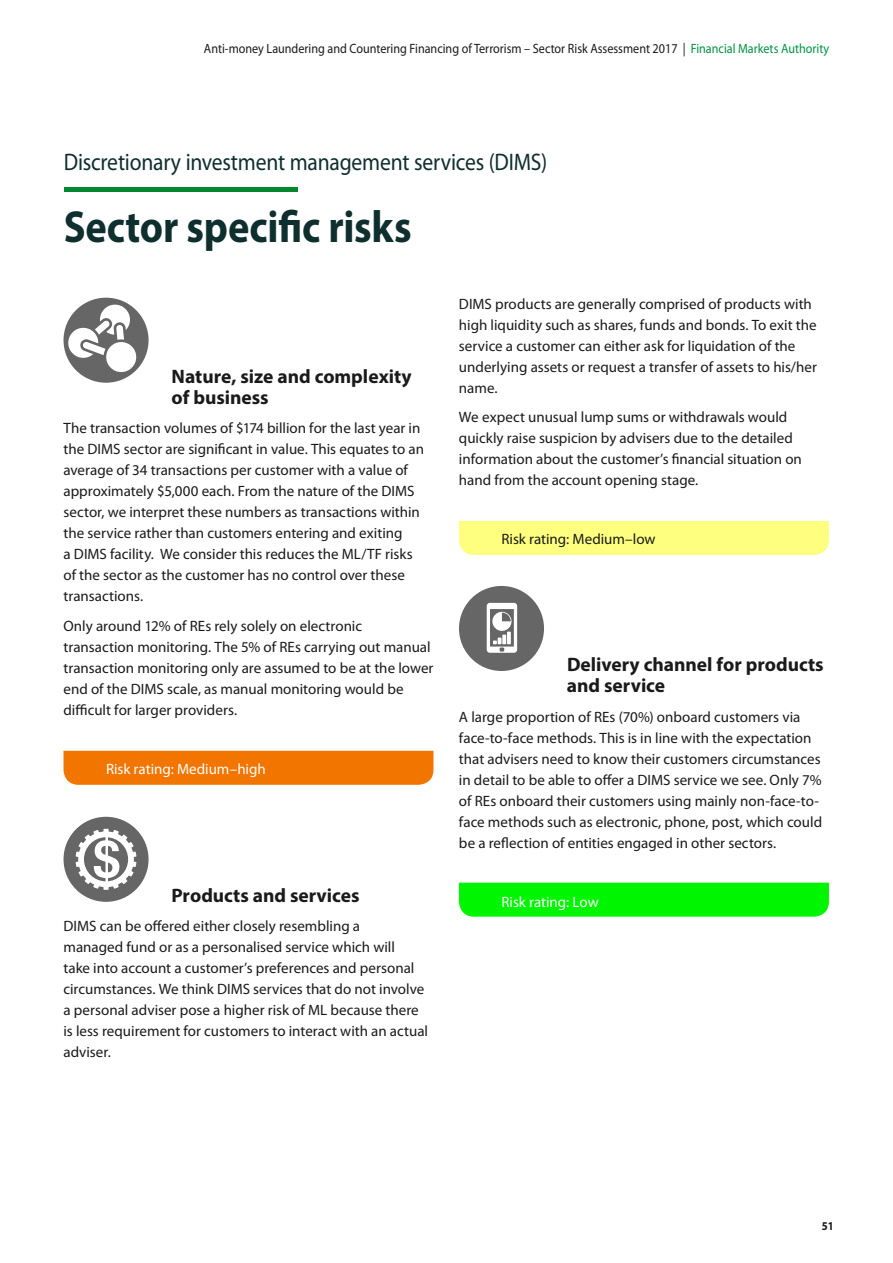
<style>
.page{position:relative;width:893px;height:1263px;background:#fff}
.page>*{position:absolute;margin:0;border:0;box-sizing:border-box;transform-origin:0 0}
.t1{font:700 45px "Myriad Pro";letter-spacing:-.005em;color:#0f2e2e;scale:.9 1}
.t2{font:24px "Myriad Pro";letter-spacing:-.01em;color:#0f2e2e;scale:.9 1}
.t3{font:700 19.5px/21px "Myriad Pro";color:#1a1a1a}
.t4{font:15px/21px "Myriad Pro";color:#1a1a1a}
.t5{font:15px "Myriad Pro";letter-spacing:-.005em;color:#fff}
.t6{font:13.5px "Myriad Pro";color:#1a1a1a;scale:.9 1}
.t7{font:700 12px "Myriad Pro";color:#1a1a1a;scale:.9 1}
.s1{color:#009345}
</style>
<div class="page">
<hr style="left:64px;top:187px;width:234px;height:4px;background:#008730">
<div style="left:459px;top:883px;width:370px;height:34px;background:#00f500"></div>
<div style="left:459px;top:521px;width:370px;height:34px;background:#ffff7f"></div>
<div style="left:64px;top:751px;width:369px;height:34px;background:#f27500"></div>
<svg style="left:64px;top:298px;width:85px;height:85px"></svg>
<svg style="left:68px;top:305px;width:68px;height:67px"></svg>
<div style="left:64px;top:817px;width:85px;height:85px;background:#666;border-radius:50%"></div>
<svg style="left:76px;top:829px;width:60px;height:61px"></svg>
<div style="left:459px;top:586px;width:85px;height:85px;background:#666;border-radius:50%"></div>
<svg style="left:487px;top:603px;width:30px;height:50px"></svg>
<p class="t6" style="left:204px;top:43px;width:696px">Anti-money Laundering and Countering Financing of Terrorism – Sector Risk Assessment 2017 | <span class="s1">Financial Markets Authority</span></p>
<h2 class="t2" style="left:64px;top:152px;width:539px">Discretionary investment management services (DIMS)</h2>
<h1 class="t1" style="left:64px;top:210px;width:388px">Sector specific risks</h1>
<h3 class="t3" style="left:172px;top:367px;width:242px">Nature, size and complexity of business</h3>
<p class="t4" style="left:64px;top:419px;width:362px">The transaction volumes of $174 billion for the last year in the DIMS sector are significant in value. This equates to an average of 34 transactions per customer with a value of approximately $5,000 each. From the nature of the DIMS sector, we interpret these numbers as transactions within the service rather than customers entering and exiting<br>a DIMS facility. We consider this reduces the ML/TF risks of the sector as the customer has no control over these transactions.</p>
<p class="t4" style="left:64px;top:616px;width:371px">Only around 12% of REs rely solely on electronic transaction monitoring. The 5% of REs carrying out manual transaction monitoring only are assumed to be at the lower end of the DIMS scale, as manual monitoring would be difficult for larger providers.</p>
<p class="t5" style="left:106px;top:762px;width:161px">Risk rating: Medium–high</p>
<h3 class="t3" style="left:172px;top:886px;width:190px">Products and services</h3>
<p class="t4" style="left:64px;top:917px;width:366px">DIMS can be offered either closely resembling a<br>managed fund or as a personalised service which will<br>take into account a customer’s preferences and personal circumstances. We think DIMS services that do not involve a personal adviser pose a higher risk of ML because there is less requirement for customers to interact with an actual adviser.</p>
<p class="t4" style="left:459px;top:295px;width:360px">DIMS products are generally comprised of products with high liquidity such as shares, funds and bonds. To exit the service a customer can either ask for liquidation of the underlying assets or request a transfer of assets to his/her name.</p>
<p class="t4" style="left:459px;top:408px;width:344px">We expect unusual lump sums or withdrawals would quickly raise suspicion by advisers due to the detailed information about the customer’s financial situation on hand from the account opening stage.</p>
<p class="t4" style="left:501px;top:530px;width:156px">Risk rating: Medium–low</p>
<h3 class="t3" style="left:567px;top:656px;width:258px">Delivery channel for products and service</h3>
<p class="t4" style="left:459px;top:707px;width:365px">A large proportion of REs (70%) onboard customers via face-to-face methods. This is in line with the expectation that advisers need to know their customers circumstances in detail to be able to offer a DIMS service we see. Only 7% of REs onboard their customers using mainly non-face-to&shy;face methods such as electronic, phone, post, which could be a reflection of entities engaged in other sectors.</p>
<p class="t5" style="left:501px;top:895px;width:99px">Risk rating: Low</p>
<p class="t7" style="left:822px;top:1221px;width:15px">51</p>
</div>
